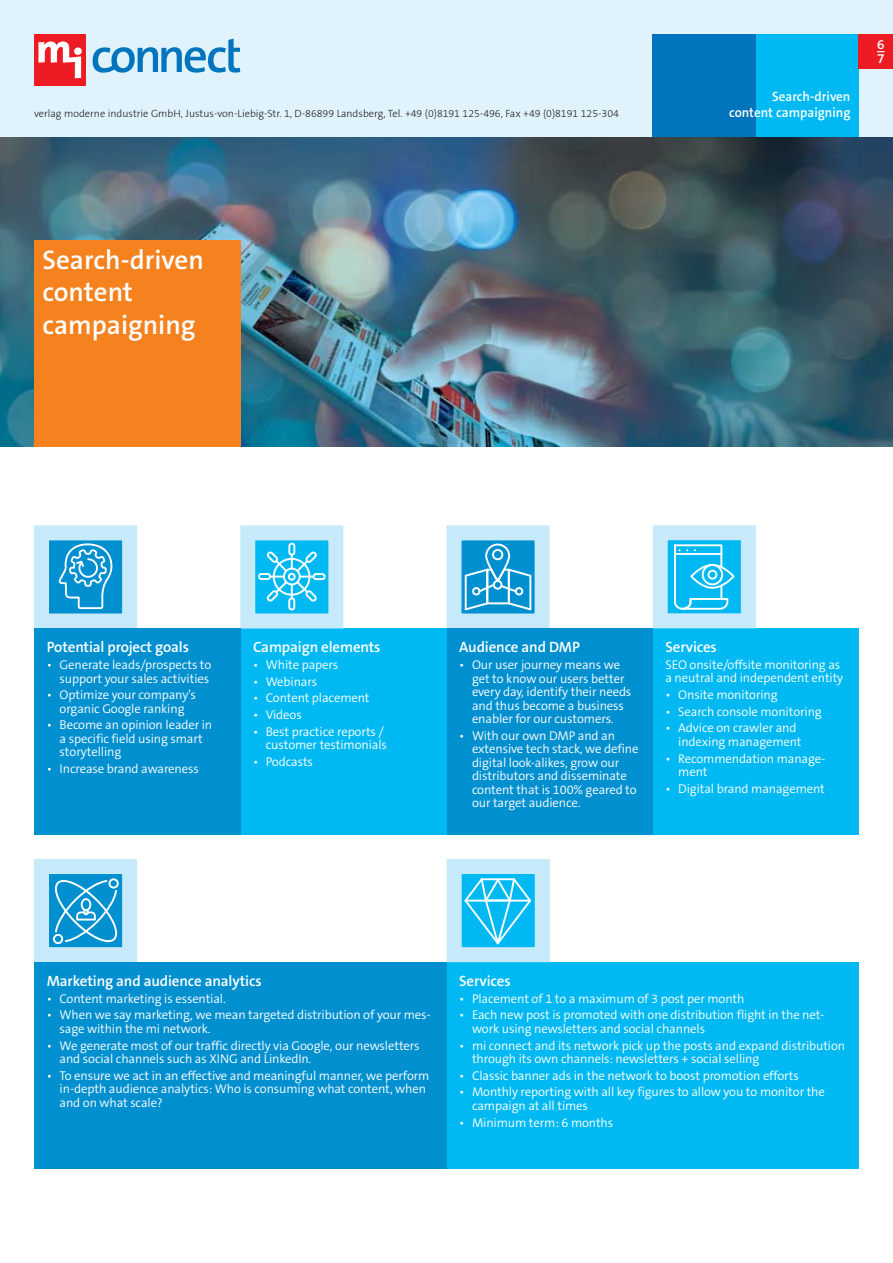
<style>
.page{position:relative;width:893px;height:1263px;background:#fff}
.page>*{position:absolute;margin:0;border:0;box-sizing:border-box;transform-origin:0 0}
.t1{font:600 27px/32.4px "The Sans Os F";color:#fff}
.t2{font:600 15px "The Sans Os F";letter-spacing:-.01em;color:#fff}
.t3{font:600 13.5px/14.2px "The Sans Os F";color:#fff}
.t4{font:300 12.75px/13.5px "The Sans Os F";letter-spacing:-.01em;color:#fff}
.t5{font:300 10.5px "The Sans Os F";color:#231f20}
</style>
<div class="page">
<div style="left:0;top:0;width:893px;height:137px;background:#e0f3fd"></div>
<div style="left:756px;top:34px;width:103px;height:103px;background:#00b9f2"></div>
<div style="left:653px;top:34px;width:103px;height:103px;background:#0074bc"></div>
<div style="left:859px;top:34px;width:34px;height:34px;background:#ed1c24"></div>
<svg style="left:93px;top:39px;width:147px;height:34px"></svg>
<div style="left:34px;top:34px;width:52px;height:52px;background:#ed1c24"></div>
<svg style="left:38px;top:42px;width:44px;height:36px"></svg>
<img style="left:0;top:137px;width:893px;height:309px">
<div style="left:446px;top:962px;width:413px;height:206px;background:#00b9f2"></div>
<div style="left:454px;top:866px;width:88px;height:89px;background:#00b9f2"></div>
<svg style="left:464px;top:878px;width:67px;height:66px"></svg>
<div style="left:447px;top:859px;width:103px;height:103px;border:15px solid #c7eafb"></div>
<div style="left:653px;top:628px;width:206px;height:206px;background:#00b9f2"></div>
<div style="left:660px;top:533px;width:88px;height:88px;background:#00b9f2"></div>
<svg style="left:674px;top:544px;width:61px;height:66px"></svg>
<div style="left:653px;top:525px;width:103px;height:103px;border:15px solid #c7eafb"></div>
<div style="left:454px;top:533px;width:88px;height:88px;background:#0090d0"></div>
<svg style="left:465px;top:543px;width:66px;height:67px"></svg>
<div style="left:446px;top:525px;width:104px;height:103px;border:15px solid #c7eafb"></div>
<div style="left:446px;top:628px;width:207px;height:206px;background:#0090d0"></div>
<div style="left:42px;top:866px;width:88px;height:89px;background:#0090d0"></div>
<svg style="left:53px;top:878px;width:66px;height:66px"></svg>
<div style="left:34px;top:859px;width:103px;height:103px;border:15px solid #c7eafb"></div>
<div style="left:34px;top:962px;width:413px;height:206px;background:#0090d0"></div>
<div style="left:240px;top:628px;width:206px;height:207px;background:#00b9f2"></div>
<div style="left:248px;top:533px;width:88px;height:88px;background:#00b9f2"></div>
<svg style="left:258px;top:543px;width:68px;height:67px"></svg>
<div style="left:240px;top:525px;width:103px;height:103px;border:15px solid #c7eafb"></div>
<div style="left:34px;top:240px;width:206px;height:206px;background:#f5821f"></div>
<div style="left:42px;top:533px;width:88px;height:88px;background:#0090d0"></div>
<svg style="left:59px;top:543px;width:53px;height:66px"></svg>
<div style="left:34px;top:525px;width:103px;height:103px;border:15px solid #c7eafb"></div>
<div style="left:34px;top:628px;width:206px;height:207px;background:#0090d0"></div>
<p class="t5" style="left:34px;top:108px;width:586px">verlag moderne industrie GmbH, Justus-von-Liebig-Str. 1, D-86899 Landsberg, Tel. +49 (0)8191 125-496, Fax +49 (0)8191 125-304</p>
<h1 class="t1" style="left:43px;top:245px;width:163px">Search-driven content campaigning</h1>
<p class="t3" style="left:729px;top:89px;width:123px;line-height:16.2px;text-align:right">Search-driven content campaigning</p>
<p class="t3" style="left:877px;top:38px;width:9px">6<br>7</p>
<p class="t2" style="left:47px;top:640px;width:144px">Potential project goals</p>
<p class="t4" style="left:47px;top:658px;width:166px;text-align:right">• Generate leads/prospects to support your sales activities</p>
<p class="t4" style="left:47px;top:689px;width:150px;text-align:center">• Optimize your company’s organic Google ranking</p>
<p class="t4" style="left:60px;top:719px;width:154px;text-indent:-13px">• Become an opinion leader in a specific field using smart storytelling</p>
<p class="t4" style="left:47px;top:763px;width:153px">• Increase brand awareness</p>
<p class="t2" style="left:253px;top:640px;width:129px">Campaign elements</p>
<p class="t4" style="left:253px;top:658px;width:87px">• White papers</p>
<p class="t4" style="left:253px;top:675px;width:66px">• Webinars</p>
<p class="t4" style="left:253px;top:692px;width:118px">• Content placement</p>
<p class="t4" style="left:253px;top:708px;width:50px">• Videos</p>
<p class="t4" style="left:253px;top:725px;width:136px;text-align:right">• Best practice reports / customer testimonials</p>
<p class="t4" style="left:253px;top:755px;width:62px">• Podcasts</p>
<p class="t2" style="left:459px;top:640px;width:122px">Audience and DMP</p>
<p class="t4" style="left:472px;top:658px;width:161px;text-indent:-13px">• Our user journey means we get to know our users better every day, identify their needs and thus become a business enabler for our customers.</p>
<p class="t4" style="left:472px;top:729px;width:168px;text-indent:-13px">• With our own DMP and an extensive tech stack, we define digital look-alikes, grow our distributors and disseminate content that is 100% geared to our target audience.</p>
<p class="t2" style="left:665px;top:640px;width:53px">Services</p>
<p class="t4" style="left:665px;top:658px;width:179px">SEO onsite/offsite monitoring as a neutral and independent entity</p>
<p class="t4" style="left:665px;top:689px;width:114px">• Onsite monitoring</p>
<p class="t4" style="left:665px;top:705px;width:158px">• Search console monitoring</p>
<p class="t4" style="left:678px;top:722px;width:125px;text-indent:-13px">• Advice on crawler and indexing management</p>
<p class="t4" style="left:678px;top:752px;width:149px;text-indent:-13px">• Recommendation manage&shy;ment</p>
<p class="t4" style="left:665px;top:782px;width:161px">• Digital brand management</p>
<p class="t2" style="left:47px;top:973px;width:216px">Marketing and audience analytics</p>
<p class="t4" style="left:47px;top:992px;width:181px">• Content marketing is essential.</p>
<p class="t4" style="left:60px;top:1009px;width:373px;text-indent:-13px">• When we say marketing, we mean targeted distribution of your mes&shy;sage within the mi network.</p>
<p class="t4" style="left:60px;top:1039px;width:362px;text-indent:-13px">• We generate most of our traffic directly via Google, our newsletters and social channels such as XING and LinkedIn.</p>
<p class="t4" style="left:60px;top:1069px;width:371px;text-indent:-13px">• To ensure we act in an effective and meaningful manner, we perform in-depth audience analytics: Who is consuming what content, when and on what scale?</p>
<p class="t2" style="left:459px;top:973px;width:53px">Services</p>
<p class="t4" style="left:459px;top:992px;width:287px">• Placement of 1 to a maximum of 3 post per month</p>
<p class="t4" style="left:472px;top:1009px;width:354px;text-indent:-13px">• Each new post is promoted with one distribution flight in the net&shy;work using newsletters and social channels</p>
<p class="t4" style="left:472px;top:1039px;width:375px;text-indent:-13px">• mi connect and its network pick up the posts and expand distribution through its own channels: newsletters + social selling</p>
<p class="t4" style="left:459px;top:1069px;width:341px">• Classic banner ads in the network to boost promotion efforts</p>
<p class="t4" style="left:472px;top:1086px;width:354px;text-indent:-13px">• Monthly reporting with all key figures to allow you to monitor the campaign at all times</p>
<p class="t4" style="left:459px;top:1116px;width:156px">• Minimum term: 6 months</p>
</div>
